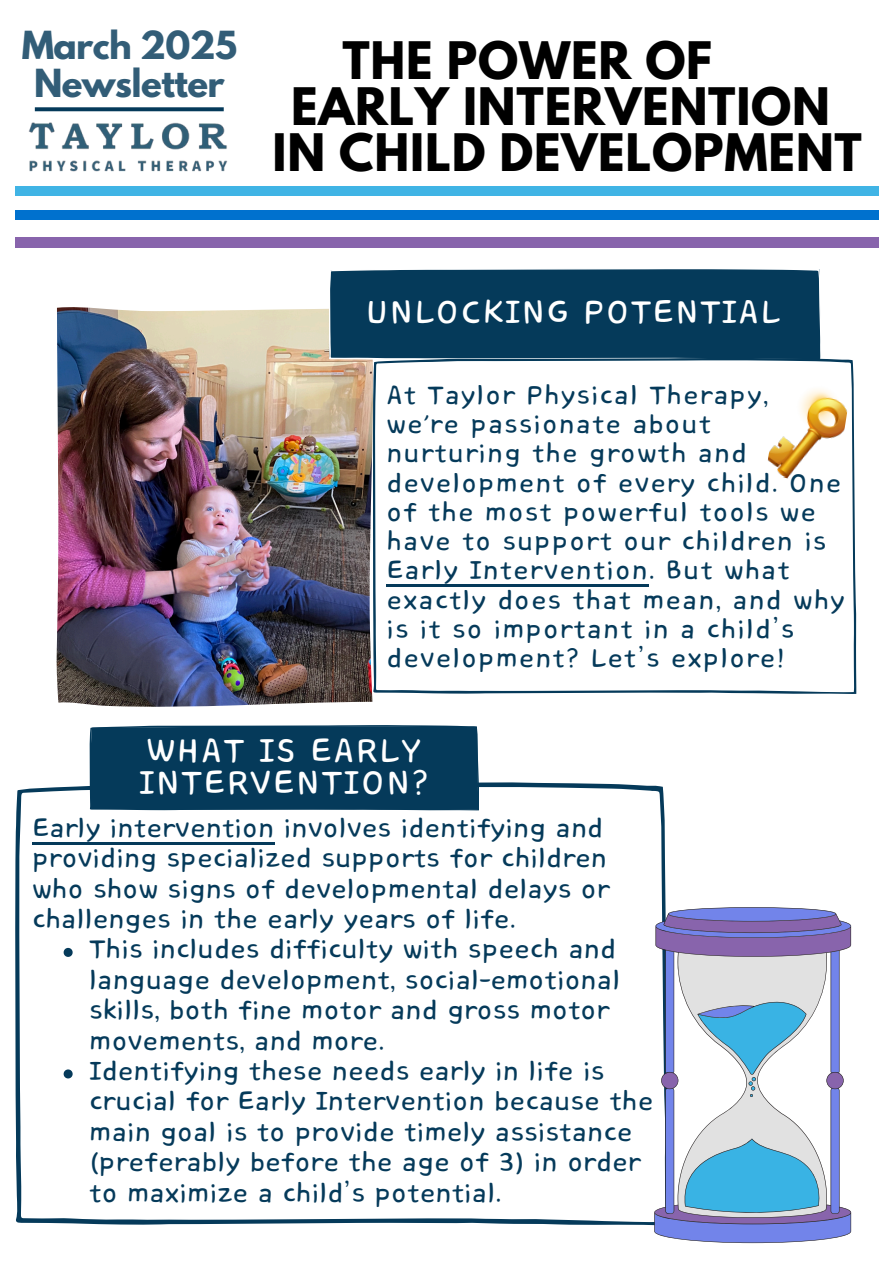
<style>
.page{position:relative;width:894px;height:1264px;background:#fff}
.page>*{position:absolute;margin:0;border:0;box-sizing:border-box;transform-origin:0 0}
.t1{font:700 45.75px "League Spartan";letter-spacing:.015em;color:#000}
.t2{font:42.75px/32.5px "Core Bandi Face";color:#fff}
.t3{font:41.85px "Core Bandi Face";color:#fff}
.t4{font:700 34.35px/37.8px "League Spartan";letter-spacing:-.015em;color:#053a5a;text-align:center}
.t5{font:33.6px/30.3px "Core Bandi Face";letter-spacing:-.03em;color:#053a5a}
.t6{font:33.15px/29.2px "Core Bandi Face";color:#053a5a}
</style>
<div class="page">
<div style="left:15px;top:187px;width:863px;height:9px;background:#40b4e5"></div>
<div style="left:15px;top:211px;width:863px;height:9px;background:#0071ce"></div>
<div style="left:15px;top:238px;width:863px;height:10px;background:#8864ac"></div>
<img style="left:57px;top:307px;width:316px;height:400px">
<div style="left:328px;top:269px;width:493px;height:91px;background:#053a5a"></div>
<svg style="left:373px;top:358px;width:483px;height:336px"></svg>
<img style="left:28px;top:107px;width:200px;height:65px">
<svg style="left:35px;top:107px;width:189px;height:4px"></svg>
<svg style="left:15px;top:782px;width:651px;height:443px"></svg>
<div style="left:90px;top:725px;width:389px;height:85px;background:#053a5a"></div>
<svg style="left:654px;top:907px;width:196px;height:335px"></svg>
<img style="left:765px;top:378px;width:85px;height:108px">
<hr style="left:32px;top:842px;width:242px;height:2px;background:#053a5a">
<svg style="left:64px;top:947px;width:9px;height:9px"></svg>
<svg style="left:64px;top:1069px;width:9px;height:9px"></svg>
<hr style="left:386px;top:584px;width:262px;height:3px;background:#053a5a">
<p class="t4" style="left:22px;top:31px;width:217px">March 2025<br>Newsletter</p>
<p class="t1" style="left:342px;top:38px;width:371px">THE POWER OF</p>
<p class="t1" style="left:291px;top:84px;width:540px">EARLY INTERVENTION</p>
<p class="t1" style="left:272px;top:130px;width:590px">IN CHILD DEVELOPMENT</p>
<p class="t3" style="left:365px;top:290px;width:417px">UNLOCKING POTENTIAL</p>
<h2 class="t6" style="left:386px;top:381px;width:461px">At Taylor Physical Therapy, we're passionate about nurturing the growth and development of every child. One of the most powerful tools we have to support our children is<br>Early Intervention. But what exactly does that mean, and why is it so important in a child’s development? Let’s explore!</h2>
<h3 class="t2" style="left:139px;top:736px;width:292px">WHAT IS EARLY<br>INTERVENTION?</h3>
<h1 class="t5" style="left:32px;top:814px;width:577px">Early intervention involves identifying and providing specialized supports for children</h1>
<p class="t5" style="left:32px;top:874px;width:579px">who show signs of developmental delays or challenges in the early years of life.</p>
<p class="t5" style="left:89px;top:935px;width:533px">This includes difficulty with speech and language development, social-emotional skills, both fine motor and gross motor movements, and more.</p>
<p class="t5" style="left:89px;top:1057px;width:566px">Identifying these needs early in life is crucial for Early Intervention because the main goal is to provide timely assistance (preferably before the age of 3) in order to maximize a child’s potential.</p>
</div>
